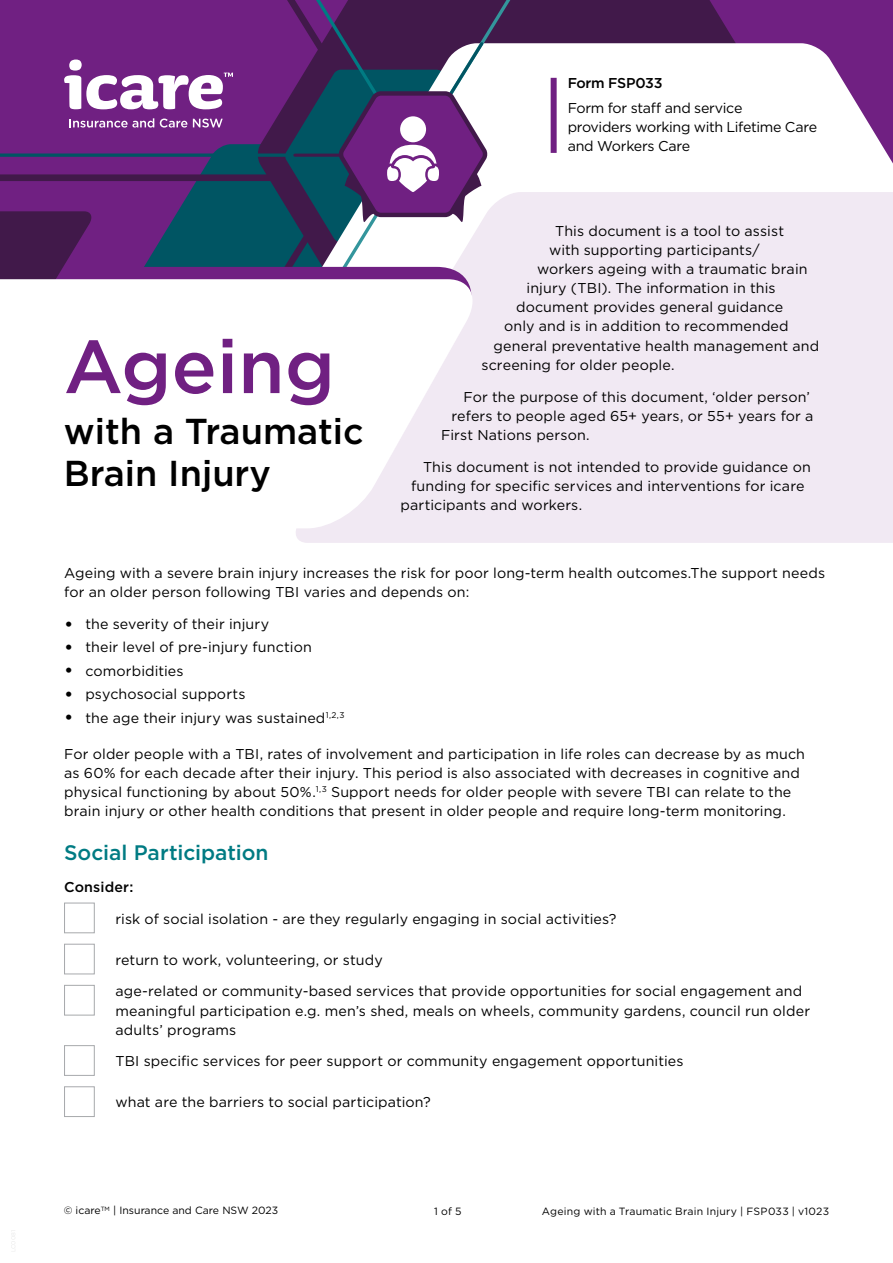
<style>
.page{position:relative;width:893px;height:1263px;background:#fff}
.page>*{position:absolute;margin:0;border:0;box-sizing:border-box;transform-origin:0 0}
.t1{font:500 75px "Gotham";color:#702082}
.t2{font:500 36px/42px "Gotham";color:#000}
.t3{font:500 21px "Gotham";letter-spacing:-.005em;color:#007b83}
.Body_Copy{font:14.25px/19.2px "Gotham";letter-spacing:.01em;color:#000}
.Document_DocID{font:14.25px/25.2px "Gotham";letter-spacing:-.025em;color:#000}
.Body_Copy-2{font:500 14.25px "Gotham";letter-spacing:.01em;color:#000}
.t4{font:10.5px "Gotham";letter-spacing:.01em;color:#000}
.s1{font-weight:500}
.s2{font-size:19.5px}
</style>
<div class="page">
<div style="left:0;top:0;width:893px;height:170px;background:#702082"></div>
<div style="left:0;top:0;width:536px;height:359px;background:#702082"></div>
<svg style="left:641px;top:0;width:95px;height:43px;background:#471951"></svg>
<div style="left:0;top:174px;width:784px;height:7px;background:#41194a"></div>
<svg style="left:134px;top:126px;width:58px;height:141px"></svg>
<svg style="left:192px;top:126px;width:86px;height:141px"></svg>
<svg style="left:641px;top:43px;width:252px;height:138px;fill:#fff"></svg>
<svg style="left:0;top:153px;width:278px;height:4px"></svg>
<svg style="left:278px;top:0;width:363px;height:267px;background:#bdb2c1"></svg>
<svg style="left:73px;top:0;width:324px;height:126px"></svg>
<div style="left:286px;top:192px;width:607px;height:351px;background:#f1e9f3"></div>
<svg style="left:286px;top:267px;width:220px;height:249px"></svg>
<svg style="left:0;top:211px;width:92px;height:68px"></svg>
<svg style="left:0;top:279px;width:500px;height:249px"></svg>
<svg style="left:64px;top:60px;width:169px;height:49px"></svg>
<svg style="left:69px;top:118px;width:85px;height:10px"></svg>
<svg style="left:160px;top:119px;width:27px;height:9px"></svg>
<svg style="left:193px;top:119px;width:30px;height:9px"></svg>
<div style="left:551px;top:78px;width:6px;height:75px;background:#702082"></div>
<svg style="left:285px;top:39px;width:208px;height:203px"></svg>
<div style="left:64px;top:903px;width:31px;height:30px;border:1px solid #a7a9ac"></div>
<div style="left:64px;top:944px;width:31px;height:30px;border:1px solid #a7a9ac"></div>
<div style="left:64px;top:985px;width:31px;height:30px;border:1px solid #a7a9ac"></div>
<div style="left:64px;top:1045px;width:31px;height:31px;border:1px solid #a7a9ac"></div>
<div style="left:64px;top:1086px;width:31px;height:31px;border:1px solid #a7a9ac"></div>
<h1 class="t1" style="left:64px;top:317px;width:273px">Ageing</h1>
<h1 class="t2" style="left:64px;top:410px;width:302px">with a Traumatic<br>Brain Injury</h1>
<p class="Document_DocID" style="left:568px;top:70px;width:176px"><span class="s1">Form FSP033<br></span>Form for staff and service</p>
<p class="Document_DocID" style="left:568px;top:117px;width:251px;line-height:19.2px">providers working with Lifetime Care and Workers Care</p>
<p class="Body_Copy" style="left:555px;top:221px;width:230px">This document is a tool to assist</p>
<p class="Body_Copy" style="left:549px;top:240px;width:212px">with supporting participants/</p>
<p class="Body_Copy" style="left:537px;top:259px;width:272px">workers ageing with a traumatic brain</p>
<p class="Body_Copy" style="left:527px;top:278px;width:250px">injury (TBI). The information in this</p>
<p class="Body_Copy" style="left:516px;top:297px;width:269px">document provides general guidance</p>
<p class="Body_Copy" style="left:504px;top:316px;width:286px">only and is in addition to recommended</p>
<p class="Body_Copy" style="left:494px;top:336px;width:327px">general preventative health management and</p>
<p class="Body_Copy" style="left:482px;top:355px;width:194px">screening for older people.</p>
<p class="Body_Copy" style="left:464px;top:387px;width:348px">For the purpose of this document, ‘older person’</p>
<p class="Body_Copy" style="left:452px;top:406px;width:363px">refers to people aged 65+ years, or 55+ years for a</p>
<p class="Body_Copy" style="left:441px;top:425px;width:150px">First Nations person.</p>
<p class="Body_Copy" style="left:423px;top:457px;width:389px">This document is not intended to provide guidance on</p>
<p class="Body_Copy" style="left:411px;top:476px;width:395px">funding for specific services and interventions for icare</p>
<p class="Body_Copy" style="left:401px;top:495px;width:183px">participants and workers.</p>
<p class="Body_Copy" style="left:64px;top:563px;width:762px">Ageing with a severe brain injury increases the risk for poor long-term health outcomes.The support needs for an older person following TBI varies and depends on:</p>
<p class="Body_Copy" style="left:64px;top:614px;width:206px"><span class="s2">•</span> the severity of their injury</p>
<p class="Body_Copy" style="left:64px;top:637px;width:249px"><span class="s2">•</span> their level of pre-injury function</p>
<p class="Body_Copy" style="left:64px;top:661px;width:121px"><span class="s2">•</span> comorbidities</p>
<p class="Body_Copy" style="left:64px;top:684px;width:183px"><span class="s2">•</span> psychosocial supports</p>
<p class="Body_Copy" style="left:64px;top:708px;width:282px"><span class="s2">•</span> the age their injury was sustained<sup>1,2,3</sup></p>
<p class="Body_Copy" style="left:64px;top:744px;width:742px">For older people with a TBI, rates of involvement and participation in life roles can decrease by as much as 60% for each decade after their injury. This period is also associated with decreases in cognitive and physical functioning by about 50%.<sup>1,3</sup> Support needs for older people with severe TBI can relate to the brain injury or other health conditions that present in older people and require long-term monitoring.</p>
<h2 class="t3" style="left:64px;top:839px;width:206px">Social Participation</h2>
<p class="Body_Copy-2" style="left:64px;top:878px;width:71px">Consider:</p>
<p class="Body_Copy" style="left:115px;top:909px;width:503px">risk of social isolation - are they regularly engaging in social activities?</p>
<p class="Body_Copy" style="left:115px;top:950px;width:269px">return to work, volunteering, or study</p>
<p class="Body_Copy" style="left:115px;top:981px;width:696px">age-related or community-based services that provide opportunities for social engagement and meaningful participation e.g. men’s shed, meals on wheels, community gardens, council run older adults’ programs</p>
<p class="Body_Copy" style="left:115px;top:1051px;width:570px">TBI specific services for peer support or community engagement opportunities</p>
<p class="Body_Copy" style="left:115px;top:1092px;width:317px">what are the barriers to social participation?</p>
<p class="t4" style="left:64px;top:1203px;width:216px">© icare<sup>TM</sup> | Insurance and Care NSW 2023</p>
<p class="t4" style="left:434px;top:1204px;width:29px">1 of 5</p>
<p class="t4" style="left:542px;top:1204px;width:289px">Ageing with a Traumatic Brain Injury | FSP033 | v1023</p>
</div>
